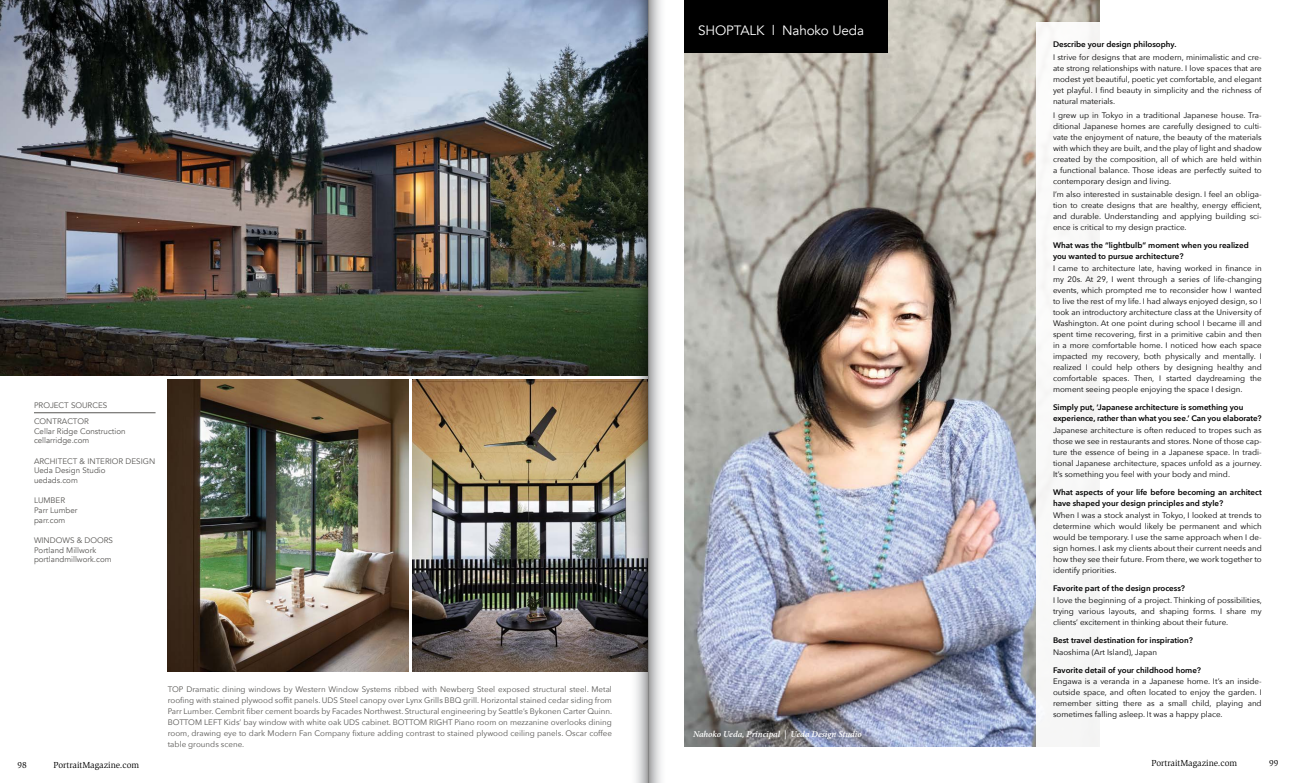
<style>
.page{position:relative;width:1296px;height:783px;background:#fff}
.page>*{position:absolute;margin:0;border:0;box-sizing:border-box;transform-origin:0 0}
.t1{font:13.5px "Avenir";letter-spacing:-.01em;color:#fff}
.t2{font:9px "Slimbach Std";color:#000}
.t3{font:italic 600 9px "Minion Pro";letter-spacing:-.005em;color:#fff}
.t4{font:8px/11px "Avenir Next";color:#000;text-align:justify}
.t5{font:8px/11px "Avenir Next";color:#575553;text-align:justify}
.t6{font:600 8px/11px "Avenir Next";color:#000}
.t7{font:8px/9.6px "Avenir";color:#575553}
</style>
<div class="page">
<img style="left:0;top:0;width:630px;height:375px">
<img style="left:412px;top:380px;width:218px;height:292px">
<img style="left:168px;top:380px;width:240px;height:292px">
<hr style="left:34px;top:413px;width:122px;height:1px;background:#575553">
<img style="left:684px;top:0;width:415px;height:747px">
<div style="left:1037px;top:22px;width:259px;height:725px;background:#fff"></div>
<div style="left:684px;top:0;width:203px;height:52px;background:#000"></div>
<svg style="left:630px;top:0;width:18px;height:783px;background:#61635d"></svg>
<svg style="left:648px;top:0;width:13px;height:783px;background:#c8c9ca"></svg>
<h1 class="t1" style="left:698px;top:22px;width:168px">SHOPTALK l Nahoko Ueda</h1>
<p class="t7" style="left:34px;top:397px;width:75px;line-height:16.1px">PROJECT SOURCES<br>CONTRACTOR</p>
<p class="t7" style="left:34px;top:426px;width:93px">Cellar Ridge Construction cellarridge.com</p>
<p class="t7" style="left:34px;top:456px;width:123px">ARCHITECT &amp; INTERIOR DESIGN<br>Ueda Design Studio<br>uedads.com</p>
<p class="t7" style="left:34px;top:496px;width:45px">LUMBER<br>Parr Lumber parr.com</p>
<p class="t7" style="left:34px;top:536px;width:81px">WINDOWS &amp; DOORS<br>Portland Millwork portlandmillwork.com</p>
<p class="t2" style="left:18px;top:760px;width:11px">98</p>
<p class="t2" style="left:54px;top:760px;width:87px">PortraitMagazine.com</p>
<p class="t5" style="left:168px;top:683px;width:446px">TOP Dramatic dining windows by Western Window Systems ribbed with Newberg Steel exposed structural steel. Metal roofing with stained plywood soffit panels. UDS Steel canopy over Lynx Grills BBQ grill. Horizontal stained cedar siding from Parr Lumber. Cembrit fiber cement boards by Facades Northwest. Structural engineering by Seattle’s Bykonen Carter Quinn.<br>BOTTOM LEFT Kids’ bay window with white oak UDS cabinet. BOTTOM RIGHT Piano room on mezzanine overlooks dining room, drawing eye to dark Modern Fan Company fixture adding contrast to stained plywood ceiling panels. Oscar coffee table grounds scene.</p>
<p class="t3" style="left:693px;top:728px;width:170px">Nahoko Ueda, Principal | Ueda Design Studio</p>
<p class="t6" style="left:1053px;top:39px;width:125px">Describe your design philosophy.</p>
<p class="t4" style="left:1053px;top:51px;width:210px">I strive for designs that are modern, minimalistic and cre&shy;ate strong relationships with nature. I love spaces that are modest yet beautiful, poetic yet comfortable, and elegant yet playful. I find beauty in simplicity and the richness of natural materials.</p>
<p class="t4" style="left:1053px;top:109px;width:210px">I grew up in Tokyo in a traditional Japanese house. Tra&shy;ditional Japanese homes are carefully designed to culti&shy;vate the enjoyment of nature, the beauty of the materials with which they are built, and the play of light and shadow created by the composition, all of which are held within a functional balance. Those ideas are perfectly suited to contemporary design and living.</p>
<p class="t4" style="left:1053px;top:189px;width:211px">I’m also interested in sustainable design. I feel an obliga&shy;tion to create designs that are healthy, energy efficient, and durable. Understanding and applying building sci&shy;ence is critical to my design practice.</p>
<p class="t6" style="left:1053px;top:239px;width:197px">What was the “lightbulb” moment when you realized you wanted to pursue architecture?</p>
<p class="t4" style="left:1053px;top:263px;width:210px">I came to architecture late, having worked in finance in my 20s. At 29, I went through a series of life-changing events, which prompted me to reconsider how I wanted to live the rest of my life. I had always enjoyed design, so I took an introductory architecture class at the University of Washington. At one point during school I became ill and spent time recovering, first in a primitive cabin and then in a more comfortable home. I noticed how each space impacted my recovery, both physically and mentally. I realized I could help others by designing healthy and comfortable spaces. Then, I started daydreaming the moment seeing people enjoying the space I design.</p>
<p class="t6" style="left:1053px;top:401px;width:210px">Simply put, ‘Japanese architecture is something you experience, rather than what you see.’ Can you elaborate?</p>
<p class="t4" style="left:1053px;top:425px;width:211px">Japanese architecture is often reduced to tropes such as those we see in restaurants and stores. None of those cap&shy;ture the essence of being in a Japanese space. In tradi&shy;tional Japanese architecture, spaces unfold as a journey.<br>It’s something you feel with your body and mind.</p>
<p class="t6" style="left:1053px;top:486px;width:210px">What aspects of your life before becoming an architect have shaped your design principles and style?</p>
<p class="t4" style="left:1053px;top:510px;width:210px">When I was a stock analyst in Tokyo, I looked at trends to determine which would likely be permanent and which would be temporary. I use the same approach when I de&shy;sign homes. I ask my clients about their current needs and how they see their future. From there, we work together to identify priorities.</p>
<p class="t6" style="left:1053px;top:582px;width:134px">Favorite part of the design process?</p>
<p class="t4" style="left:1053px;top:595px;width:211px">I love the beginning of a project. Thinking of possibilities, trying various layouts, and shaping forms. I share my clients’ excitement in thinking about their future.</p>
<p class="t6" style="left:1053px;top:634px;width:141px">Best travel destination for inspiration?</p>
<p class="t4" style="left:1053px;top:646px;width:106px">Naoshima (Art Island), Japan</p>
<p class="t6" style="left:1053px;top:664px;width:150px">Favorite detail of your childhood home?</p>
<p class="t4" style="left:1053px;top:675px;width:210px">Engawa is a veranda in a Japanese home. It’s an inside&shy;outside space, and often located to enjoy the garden. I remember sitting there as a small child, playing and sometimes falling asleep. It was a happy place.</p>
<p class="t2" style="left:1152px;top:758px;width:87px">PortraitMagazine.com</p>
<p class="t2" style="left:1269px;top:758px;width:11px">99</p>
</div>
